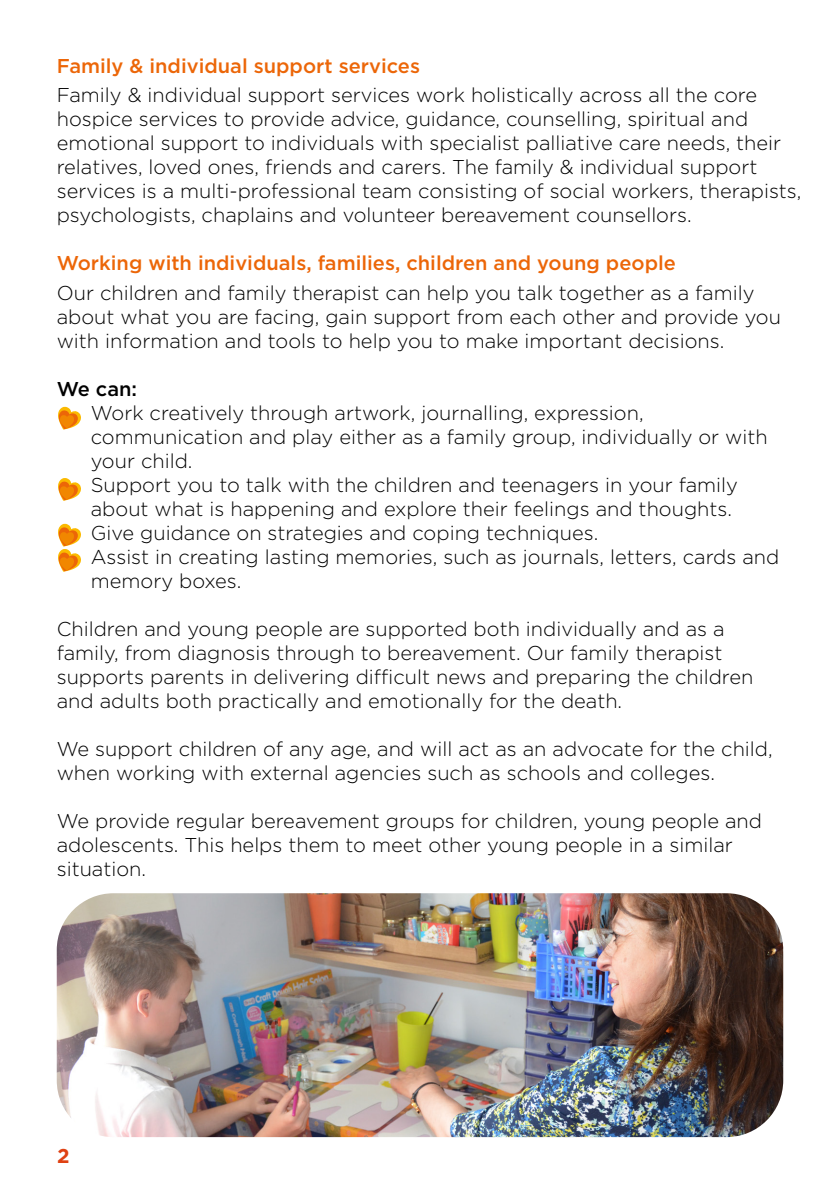
<style>
.page{position:relative;width:840px;height:1191px;background:#fff}
.page>*{position:absolute;margin:0;border:0;box-sizing:border-box;transform-origin:0 0}
.t1{font:300 20px/24px "Gotham";color:#000}
.t2{font:500 20px "Gotham";color:#ec6608}
.t3{font:500 20px "Gotham";color:#000}
.t4{font:700 20px "Gotham";color:#df4113}
</style>
<div class="page">
<img style="left:57px;top:893px;width:725px;height:244px">
<svg style="left:58px;top:407px;width:23px;height:22px"></svg>
<svg style="left:58px;top:478px;width:23px;height:23px"></svg>
<svg style="left:58px;top:524px;width:23px;height:47px"></svg>
<p class="t2" style="left:57px;top:53px;width:364px">Family &amp; individual support services</p>
<p class="t1" style="left:57px;top:83px;width:745px">Family &amp; individual support services work holistically across all the core hospice services to provide advice, guidance, counselling, spiritual and emotional support to individuals with specialist palliative care needs, their relatives, loved ones, friends and carers. The family &amp; individual support services is a multi-professional team consisting of social workers, therapists, psychologists, chaplains and volunteer bereavement counsellors.</p>
<p class="t2" style="left:57px;top:250px;width:620px">Working with individuals, families, children and young people</p>
<p class="t1" style="left:57px;top:280px;width:725px">Our children and family therapist can help you talk together as a family about what you are facing, gain support from each other and provide you with information and tools to help you to make important decisions.</p>
<p class="t3" style="left:57px;top:376px;width:82px">We can:</p>
<p class="t1" style="left:91px;top:400px;width:689px">Work creatively through artwork, journalling, expression, communication and play either as a family group, individually or with your child.<br>Support you to talk with the children and teenagers in your family about what is happening and explore their feelings and thoughts.<br>Give guidance on strategies and coping techniques.<br>Assist in creating lasting memories, such as journals, letters, cards and memory boxes.</p>
<p class="t1" style="left:57px;top:616px;width:697px">Children and young people are supported both individually and as a family, from diagnosis through to bereavement. Our family therapist supports parents in delivering difficult news and preparing the children and adults both practically and emotionally for the death.</p>
<p class="t1" style="left:57px;top:736px;width:717px">We support children of any age, and will act as an advocate for the child, when working with external agencies such as schools and colleges.</p>
<p class="t1" style="left:57px;top:808px;width:706px">We provide regular bereavement groups for children, young people and adolescents. This helps them to meet other young people in a similar situation.</p>
<p class="t4" style="left:57px;top:1142px;width:14px">2</p>
</div>
